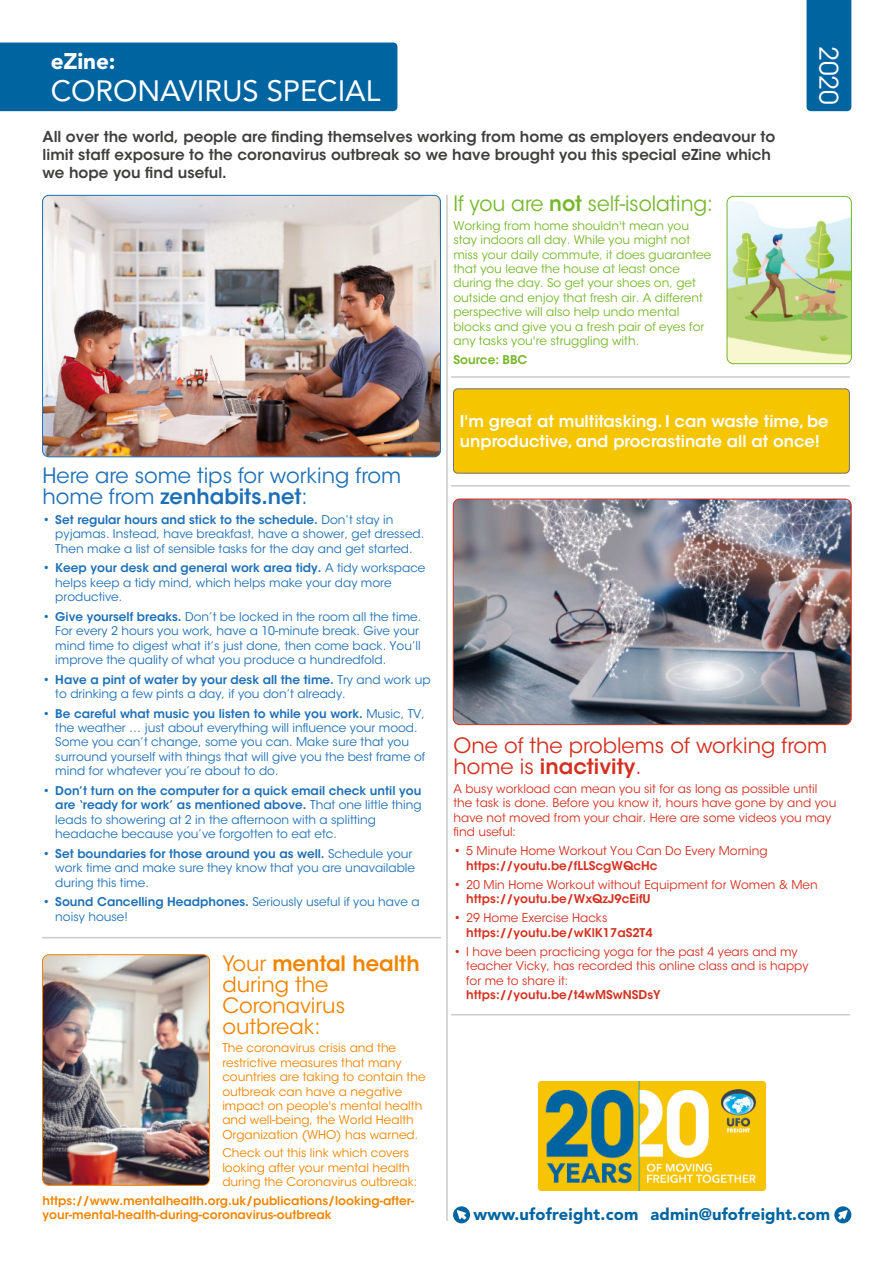
<style>
.page{position:relative;width:894px;height:1263px;background:#fff}
.page>*{position:absolute;margin:0;border:0;box-sizing:border-box;transform-origin:0 0}
.t1{font:29.25px "Avenir LT Std";letter-spacing:-.005em;color:#fff}
.t2{font:25.5px "ITC Avant Garde Std";color:#fff}
.t3{font:900 22.5px "Avenir LT Std";letter-spacing:-.005em;color:#fff}
.t4{font:21px/21px "ITC Avant Garde Std";color:#1d70b8}
.t5{font:21px/21px "ITC Avant Garde Std";color:#d4301f}
.t6{font:21px/21px "ITC Avant Garde Std";color:#f18500}
.t7{font:21px "ITC Avant Garde Std";color:#76b82a;scale:.96 1}
.t8{font:900 16.5px "Avenir LT Std";letter-spacing:.01em;color:#0064a1}
.t9{font:600 16.2px/19.5px "ITC Avant Garde Std";color:#fff}
.t10{font:600 15px/18px "ITC Avant Garde Std";color:#3f3f3e}
.t11{font:12px/14.4px "ITC Avant Garde Std";color:#1d70b8}
.t12{font:12px/14.4px "ITC Avant Garde Std";color:#d4301f}
.t13{font:12px/14.4px "ITC Avant Garde Std";color:#76b82a}
.t14{font:12px/14.4px "ITC Avant Garde Std";color:#f18500}
.t15{font:600 12px/14.4px "ITC Avant Garde Std";color:#f18500}
.t16{font:600 12px/14.4px "ITC Avant Garde Std";color:#d4301f}
.t17{font:600 12px "ITC Avant Garde Std";color:#76b82a}
.s1{font-weight:600}
.s2{font-weight:400}
</style>
<div class="page">
<div style="left:0;top:43px;width:397px;height:68px;background:#0064a1"></div>
<div style="left:806px;top:0;width:45px;height:111px;background:#0064a1"></div>
<img style="left:538px;top:1081px;width:227px;height:109px">
<hr style="left:43px;top:937px;width:397px;height:1px;background:#cccaca">
<hr style="left:451px;top:1014px;width:398px;height:1px;background:#cccaca">
<hr style="left:451px;top:485px;width:398px;height:2px;background:#cccaca">
<hr style="left:451px;top:376px;width:398px;height:2px;background:#cccaca">
<hr style="left:446px;top:195px;width:1px;height:1025px;background:#cccaca">
<div style="left:453px;top:388px;width:396px;height:86px;background:#f5c500;border:1px solid #6f6f6e;border-radius:4px"></div>
<svg style="left:453px;top:1206px;width:17px;height:17px"></svg>
<svg style="left:834px;top:1206px;width:17px;height:17px"></svg>
<img style="left:43px;top:195px;width:397px;height:262px;border-radius:6px">
<div style="left:42px;top:195px;width:398px;height:262px;border:1px solid #1d70b8;border-radius:6px"></div>
<img style="left:43px;top:955px;width:166px;height:230px;border-radius:6px">
<div style="left:42px;top:954px;width:168px;height:232px;border:1px solid #f18500;border-radius:6px"></div>
<img style="left:453px;top:499px;width:397px;height:226px;border-radius:6px">
<div style="left:452px;top:499px;width:399px;height:226px;border:1px solid #d4301f;border-radius:6px"></div>
<img style="left:726px;top:196px;width:125px;height:168px;border-radius:6px">
<div style="left:726px;top:196px;width:125px;height:168px;border:1px solid #76b82a;border-radius:6px"></div>
<h3 class="t3" style="left:51px;top:52px;width:66px">eZine:</h3>
<h1 class="t1" style="left:51px;top:79px;width:331px">CORONAVIRUS SPECIAL</h1>
<p class="t10" style="left:43px;top:130px;width:734px">All over the world, people are finding themselves working from home as employers endeavour to limit staff exposure to the coronavirus outbreak so we have brought you this special eZine which we hope you find useful.</p>
<h3 class="t7" style="left:453px;top:195px;width:272px">If you are <span class="s1">not</span> self-isolating:</h3>
<p class="t13" style="left:453px;top:220px;width:259px">Working from home shouldn't mean you stay indoors all day. While you might not miss your daily commute, it does guarantee that you leave the house at least once during the day. So get your shoes on, get outside and enjoy that fresh air. A different perspective will also help undo mental blocks and give you a fresh pair of eyes for any tasks you're struggling with.</p>
<p class="t17" style="left:453px;top:355px;width:75px">Source: BBC</p>
<h2 class="t2" style="left:838px;top:46px;width:60px;rotate:90deg">2020</h2>
<h3 class="t4" style="left:43px;top:468px;width:360px">Here are some tips for working from home from <span class="s1">zenhabits.net</span>:</h3>
<p class="t11" style="left:55px;top:514px;width:370px;text-indent:-13px"><span class="s1">• Set regular hours and stick to the schedule.</span> Don’t stay in pyjamas. Instead, have breakfast, have a shower, get dressed.<br>Then make a list of sensible tasks for the day and get started.</p>
<p class="t11" style="left:55px;top:562px;width:371px;text-indent:-13px"><span class="s1">• Keep your desk and general work area tidy.</span> A tidy workspace helps keep a tidy mind, which helps make your day more productive.</p>
<p class="t11" style="left:55px;top:611px;width:367px;text-indent:-13px"><span class="s1">• Give yourself breaks.</span> Don’t be locked in the room all the time.<br>For every 2 hours you work, have a 10-minute break. Give your mind time to digest what it’s just done, then come back. You’ll improve the quality of what you produce a hundredfold.</p>
<p class="t11" style="left:55px;top:673px;width:377px;text-indent:-13px"><span class="s1">• Have a pint of water by your desk all the time.</span> Try and work up to drinking a few pints a day, if you don’t already.</p>
<p class="t11" style="left:55px;top:707px;width:371px;text-indent:-13px"><span class="s1">• Be careful what music you listen to while you work.</span> Music, TV, the weather … just about everything will influence your mood.<br>Some you can’t change, some you can. Make sure that you surround yourself with things that will give you the best frame of mind for whatever you’re about to do.</p>
<p class="t11" style="left:55px;top:785px;width:367px;text-indent:-13px"><span class="s1">• Don’t turn on the computer for a quick email check until you are ‘ready for work’ as mentioned above.</span> That one little thing leads to showering at 2 in the afternoon with a splitting headache because you’ve forgotten to eat etc.</p>
<p class="t11" style="left:55px;top:848px;width:361px;text-indent:-13px"><span class="s1">• Set boundaries for those around you as well.</span> Schedule your work time and make sure they know that you are unavailable during this time.</p>
<p class="t11" style="left:55px;top:896px;width:365px;text-indent:-13px"><span class="s1">• Sound Cancelling Headphones.</span> Seriously useful if you have a noisy house!</p>
<h3 class="t6" style="left:222px;top:955px;width:199px">Your <span class="s1">mental health </span>during the<br>Coronavirus outbreak:</h3>
<p class="t14" style="left:222px;top:1042px;width:205px">The coronavirus crisis and the restrictive measures that many countries are taking to contain the outbreak can have a negative impact on people's mental health and well-being, the World Health<br>Organization (WHO) has warned.</p>
<p class="t14" style="left:222px;top:1147px;width:196px">Check out this link which covers looking after your mental health during the Coronavirus outbreak:</p>
<p class="t15" style="left:43px;top:1195px;width:373px">https://www.mentalhealth.org.uk/publications/looking-after&shy;your-mental-health-during-coronavirus-outbreak</p>
<h3 class="t9" style="left:459px;top:414px;width:370px">I'm great at multitasking. I can waste time, be unproductive, and procrastinate all at once!</h3>
<h3 class="t5" style="left:453px;top:737px;width:375px">One of the problems of working from home is <span class="s1">inactivity</span>.</h3>
<p class="t12" style="left:453px;top:783px;width:384px">A busy workload can mean you sit for as long as possible until the task is done. Before you know it, hours have gone by and you have not moved from your chair. Here are some videos you may find useful:</p>
<p class="t12" style="left:466px;top:845px;width:303px;text-indent:-13px"><span class="s1">•</span> 5 Minute Home Workout You Can Do Every Morning <span class="s1">https://youtu.be/fLLScgWQcHc</span></p>
<p class="t12" style="left:466px;top:879px;width:353px;text-indent:-13px"><span class="s1">•</span> 20 Min Home Workout without Equipment for Women &amp; Men <span class="s1">https://youtu.be/WxQzJ9cEifU</span></p>
<p class="t16" style="left:466px;top:912px;width:188px;text-indent:-13px">• <span class="s2">29 Home Exercise Hacks </span>https://youtu.be/wKlK17aS2T4</p>
<p class="t12" style="left:466px;top:946px;width:344px;text-indent:-13px"><span class="s1">•</span> I have been practicing yoga for the past 4 years and my teacher Vicky, has recorded this online class and is happy for me to share it:</p>
<p class="t16" style="left:466px;top:989px;width:196px">https://youtu.be/t4wMSwNSDsY</p>
<h3 class="t8" style="left:473px;top:1208px;width:358px">www.ufofreight.com admin@ufofreight.com</h3>
</div>
